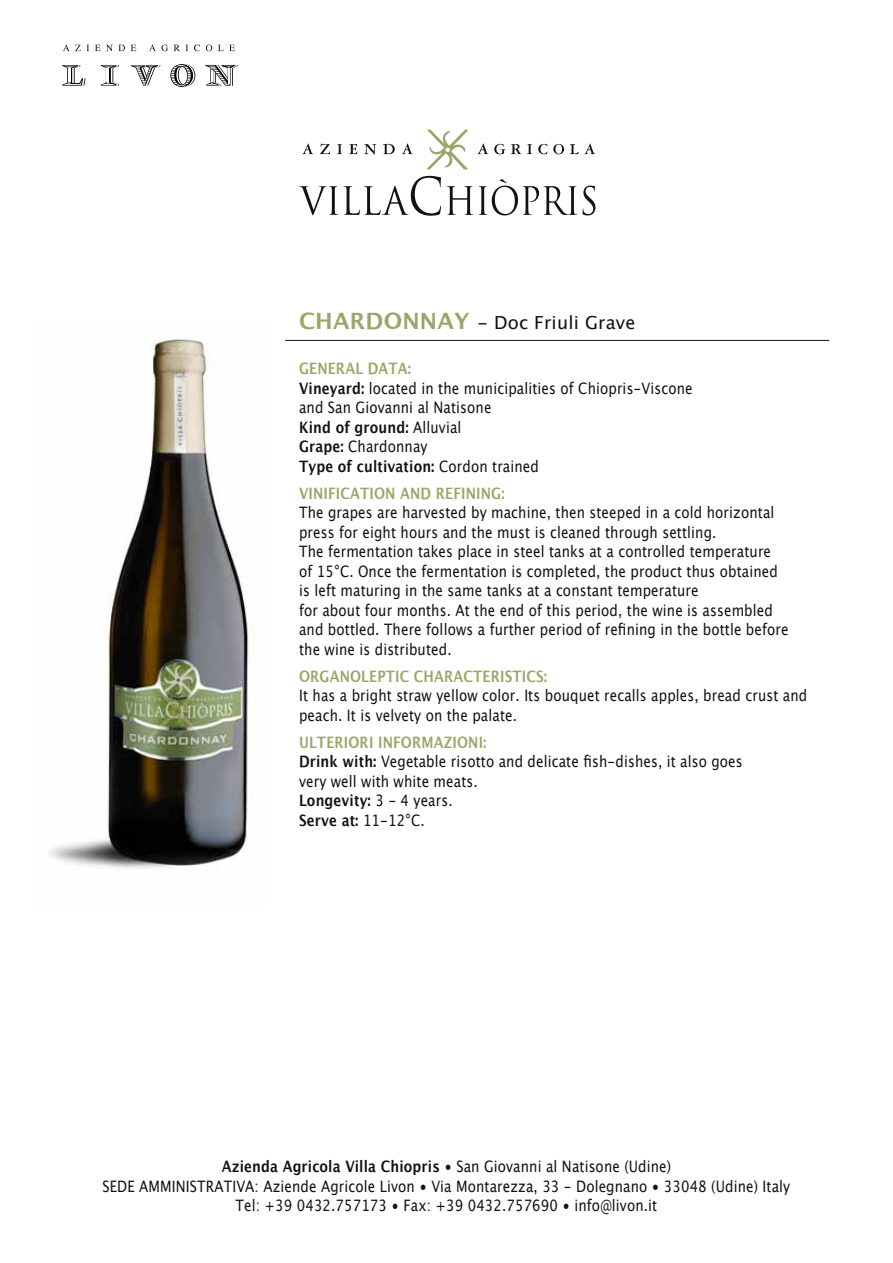
<style>
.page{position:relative;width:893px;height:1263px;background:#fff}
.page>*{position:absolute;margin:0;border:0;box-sizing:border-box;transform-origin:0 0}
.t1{font:18px "Lucida Grande";letter-spacing:.01em;color:#121212}
.t2{font:15.75px/19.5px "Lucida Grande";letter-spacing:.01em;color:#121212;scale:.85 1}
.t3{font:700 15.75px "Lucida Grande";letter-spacing:.01em;color:#98a869;scale:.85 1}
.s1{font-weight:700;font-size:22.5px;color:#98a869}
.s2{font-weight:700;color:#98a869}
.s3{font-weight:700}
</style>
<div class="page">
<img style="left:50px;top:336px;width:205px;height:532px">
<hr style="left:285px;top:340px;width:544px;height:1px;background:#121212">
<svg style="left:62px;top:65px;width:24px;height:21px"></svg>
<svg style="left:101px;top:65px;width:18px;height:21px"></svg>
<svg style="left:131px;top:65px;width:29px;height:21px"></svg>
<svg style="left:170px;top:64px;width:25px;height:23px"></svg>
<svg style="left:205px;top:65px;width:33px;height:21px"></svg>
<svg style="left:63px;top:45px;width:26px;height:6px"></svg>
<svg style="left:95px;top:45px;width:30px;height:6px"></svg>
<svg style="left:131px;top:45px;width:5px;height:6px"></svg>
<svg style="left:149px;top:45px;width:19px;height:6px"></svg>
<svg style="left:174px;top:45px;width:14px;height:6px"></svg>
<svg style="left:194px;top:45px;width:6px;height:6px"></svg>
<svg style="left:206px;top:45px;width:6px;height:6px"></svg>
<svg style="left:218px;top:45px;width:17px;height:6px"></svg>
<svg style="left:447px;top:186px;width:26px;height:29px"></svg>
<svg style="left:479px;top:179px;width:98px;height:36px"></svg>
<svg style="left:583px;top:186px;width:12px;height:29px"></svg>
<svg style="left:299px;top:186px;width:39px;height:29px"></svg>
<svg style="left:344px;top:176px;width:97px;height:40px"></svg>
<svg style="left:427px;top:130px;width:41px;height:39px"></svg>
<svg style="left:302px;top:143px;width:111px;height:12px"></svg>
<svg style="left:477px;top:143px;width:118px;height:11px"></svg>
<p class="t1" style="left:299px;top:312px;width:338px"><span class="s1">CHARDONNAY</span> - Doc Friuli Grave</p>
<p class="t2" style="left:299px;top:359px;width:464px"><span class="s2">GENERAL DATA:<br></span><span class="s3">Vineyard:</span> located in the municipalities of Chiopris-Viscone and San Giovanni al Natisone<br><span class="s3">Kind of ground:</span> Alluvial<br><span class="s3">Grape:</span> Chardonnay<br><span class="s3">Type of cultivation:</span> Cordon trained</p>
<p class="t3" style="left:299px;top:480px;width:243px">VINIFICATION AND REFINING:</p>
<p class="t2" style="left:299px;top:503px;width:577px">The grapes are harvested by machine, then steeped in a cold horizontal press for eight hours and the must is cleaned through settling.<br>The fermentation takes place in steel tanks at a controlled temperature<br>of 15°C. Once the fermentation is completed, the product thus obtained is left maturing in the same tanks at a constant temperature<br>for about four months. At the end of this period, the wine is assembled and bottled. There follows a further period of refining in the bottle before the wine is distributed.</p>
<p class="t3" style="left:299px;top:663px;width:293px">ORGANOLEPTIC CHARACTERISTICS:</p>
<p class="t2" style="left:299px;top:686px;width:599px">It has a bright straw yellow color. Its bouquet recalls apples, bread crust and peach. It is velvety on the palate.</p>
<p class="t2" style="left:299px;top:732px;width:523px"><span class="s2">ULTERIORI INFORMAZIONI:<br></span><span class="s3">Drink with:</span> Vegetable risotto and delicate fish-dishes, it also goes very well with white meats.<br><span class="s3">Longevity:</span> 3 - 4 years.<br><span class="s3">Serve at:</span> 11-12°C.</p>
<p class="t2" style="left:103px;top:1157px;width:811px;text-align:center"><span class="s3">Azienda Agricola Villa Chiopris</span> • San Giovanni al Natisone (Udine)<br>SEDE AMMINISTRATIVA: Aziende Agricole Livon • Via Montarezza, 33 - Dolegnano • 33048 (Udine) Italy<br>Tel: +39 0432.757173 • Fax: +39 0432.757690 • info@livon.it</p>
</div>
